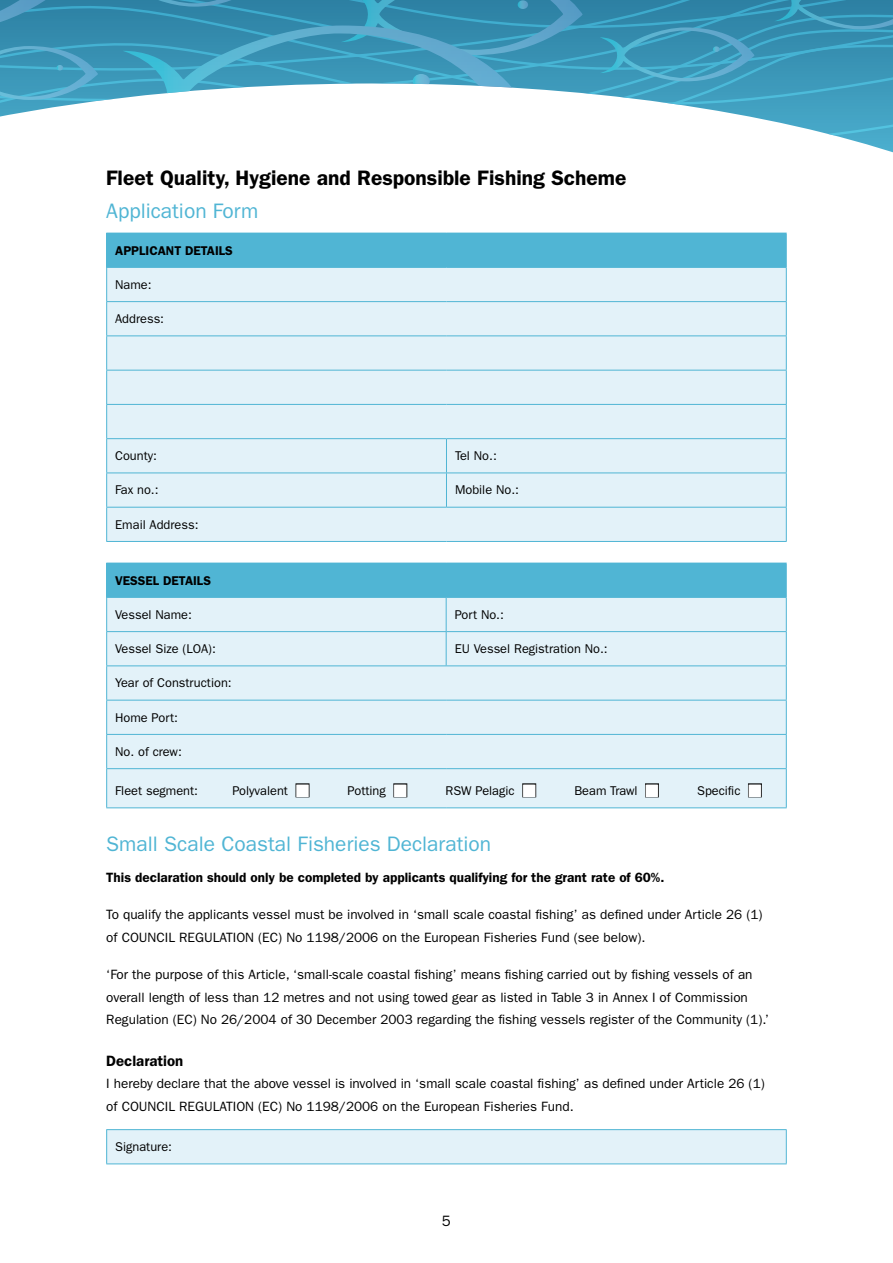
<style>
.page{position:relative;width:893px;height:1263px;background:#fff}
.page>*{position:absolute;margin:0;border:0;box-sizing:border-box;transform-origin:0 0}
.t1{font:21px "ITC Franklin Gothic Std";color:#50b5d4}
.t2{font:600 21px "ITC Franklin Gothic Std";color:#000}
.t3{font:600 15px "ITC Franklin Gothic Std";color:#000}
.t4{font:15px "ITC Franklin Gothic Std";color:#000}
.t5{font:13.5px/22.5px "ITC Franklin Gothic Std";color:#000}
.t6{font:600 13.5px "ITC Franklin Gothic Std";color:#000}
.t7{font:12.75px "ITC Franklin Gothic Std";color:#000}
.t8{font:600 12.75px "ITC Franklin Gothic Std";color:#000}
.s1{color:#fff}
</style>
<div class="page">
<svg style="left:858px;top:142px;width:35px;height:11px"></svg>
<svg style="left:0;top:93px;width:893px;height:49px"></svg>
<svg style="left:98px;top:54px;width:795px;height:39px;background:#3f9bbc"></svg>
<svg style="left:0;top:0;width:893px;height:54px;background:#328bae"></svg>
<svg style="left:0;top:0;width:70px;height:35px;background:#388bae"></svg>
<svg style="left:0;top:46px;width:98px;height:54px;background:#449ec0"></svg>
<svg style="left:108px;top:0;width:155px;height:7px"></svg>
<svg style="left:341px;top:0;width:242px;height:56px;background:#378db0"></svg>
<svg style="left:123px;top:26px;width:396px;height:116px"></svg>
<svg style="left:413px;top:74px;width:17px;height:14px"></svg>
<svg style="left:600px;top:27px;width:154px;height:55px;background:#3f9abb"></svg>
<svg style="left:774px;top:0;width:119px;height:30px;background:#358fb1"></svg>
<div style="left:107px;top:233px;width:679px;height:34px;background:#50b5d4"></div>
<div style="left:107px;top:268px;width:679px;height:273px;background:#e3f2f9"></div>
<hr style="left:106px;top:233px;width:1px;height:34px;background:#50b5d4">
<hr style="left:786px;top:233px;width:1px;height:34px;background:#50b5d4">
<hr style="left:106px;top:267px;width:340px;height:1px;background:#50b5d4">
<hr style="left:106px;top:268px;width:1px;height:33px;background:#50b5d4">
<hr style="left:446px;top:267px;width:341px;height:1px;background:#50b5d4">
<hr style="left:786px;top:268px;width:1px;height:33px;background:#50b5d4">
<hr style="left:106px;top:301px;width:340px;height:1px;background:#50b5d4">
<hr style="left:106px;top:302px;width:1px;height:33px;background:#50b5d4">
<hr style="left:446px;top:301px;width:341px;height:1px;background:#50b5d4">
<hr style="left:786px;top:302px;width:1px;height:33px;background:#50b5d4">
<hr style="left:106px;top:335px;width:340px;height:1px;background:#50b5d4">
<hr style="left:106px;top:336px;width:1px;height:34px;background:#50b5d4">
<hr style="left:446px;top:335px;width:341px;height:1px;background:#50b5d4">
<hr style="left:786px;top:336px;width:1px;height:34px;background:#50b5d4">
<hr style="left:106px;top:370px;width:340px;height:1px;background:#50b5d4">
<hr style="left:106px;top:370px;width:1px;height:34px;background:#50b5d4">
<hr style="left:446px;top:370px;width:341px;height:1px;background:#50b5d4">
<hr style="left:786px;top:370px;width:1px;height:34px;background:#50b5d4">
<hr style="left:106px;top:404px;width:340px;height:1px;background:#50b5d4">
<hr style="left:106px;top:405px;width:1px;height:33px;background:#50b5d4">
<hr style="left:446px;top:404px;width:341px;height:1px;background:#50b5d4">
<hr style="left:786px;top:405px;width:1px;height:33px;background:#50b5d4">
<hr style="left:106px;top:438px;width:340px;height:1px;background:#50b5d4">
<hr style="left:106px;top:439px;width:1px;height:33px;background:#50b5d4">
<hr style="left:446px;top:438px;width:341px;height:1px;background:#50b5d4">
<hr style="left:446px;top:439px;width:1px;height:33px;background:#50b5d4">
<hr style="left:786px;top:439px;width:1px;height:33px;background:#50b5d4">
<hr style="left:106px;top:472px;width:340px;height:1px;background:#50b5d4">
<hr style="left:106px;top:473px;width:1px;height:34px;background:#50b5d4">
<hr style="left:446px;top:472px;width:341px;height:1px;background:#50b5d4">
<hr style="left:446px;top:473px;width:1px;height:34px;background:#50b5d4">
<hr style="left:786px;top:473px;width:1px;height:34px;background:#50b5d4">
<hr style="left:106px;top:507px;width:340px;height:1px;background:#50b5d4">
<hr style="left:106px;top:508px;width:1px;height:33px;background:#50b5d4">
<hr style="left:446px;top:507px;width:341px;height:1px;background:#50b5d4">
<hr style="left:786px;top:508px;width:1px;height:33px;background:#50b5d4">
<hr style="left:106px;top:541px;width:340px;height:1px;background:#50b5d4">
<hr style="left:446px;top:541px;width:341px;height:1px;background:#50b5d4">
<div style="left:107px;top:563px;width:679px;height:34px;background:#50b5d4"></div>
<div style="left:107px;top:598px;width:679px;height:209px;background:#e3f2f9"></div>
<hr style="left:106px;top:598px;width:1px;height:33px;background:#50b5d4">
<hr style="left:106px;top:631px;width:340px;height:1px;background:#50b5d4">
<hr style="left:106px;top:632px;width:1px;height:33px;background:#50b5d4">
<hr style="left:446px;top:632px;width:1px;height:33px;background:#50b5d4">
<hr style="left:786px;top:632px;width:1px;height:33px;background:#50b5d4">
<hr style="left:106px;top:665px;width:340px;height:1px;background:#50b5d4">
<hr style="left:106px;top:666px;width:1px;height:34px;background:#50b5d4">
<hr style="left:446px;top:665px;width:341px;height:1px;background:#50b5d4">
<hr style="left:786px;top:666px;width:1px;height:34px;background:#50b5d4">
<hr style="left:106px;top:700px;width:340px;height:1px;background:#50b5d4">
<hr style="left:106px;top:700px;width:1px;height:34px;background:#50b5d4">
<hr style="left:446px;top:700px;width:341px;height:1px;background:#50b5d4">
<hr style="left:786px;top:700px;width:1px;height:34px;background:#50b5d4">
<hr style="left:106px;top:734px;width:340px;height:1px;background:#50b5d4">
<hr style="left:106px;top:735px;width:1px;height:33px;background:#50b5d4">
<hr style="left:446px;top:734px;width:341px;height:1px;background:#50b5d4">
<hr style="left:786px;top:735px;width:1px;height:33px;background:#50b5d4">
<hr style="left:106px;top:768px;width:340px;height:1px;background:#50b5d4">
<hr style="left:106px;top:769px;width:1px;height:38px;background:#50b5d4">
<hr style="left:446px;top:768px;width:341px;height:1px;background:#50b5d4">
<hr style="left:786px;top:769px;width:1px;height:38px;background:#50b5d4">
<hr style="left:106px;top:807px;width:340px;height:1px;background:#50b5d4">
<hr style="left:446px;top:807px;width:341px;height:1px;background:#50b5d4">
<hr style="left:106px;top:563px;width:1px;height:34px;background:#50b5d4">
<hr style="left:786px;top:563px;width:1px;height:34px;background:#50b5d4">
<hr style="left:106px;top:597px;width:340px;height:1px;background:#50b5d4">
<hr style="left:446px;top:597px;width:341px;height:1px;background:#50b5d4">
<hr style="left:446px;top:598px;width:1px;height:33px;background:#50b5d4">
<hr style="left:786px;top:598px;width:1px;height:33px;background:#50b5d4">
<hr style="left:446px;top:631px;width:341px;height:1px;background:#50b5d4">
<div style="left:295px;top:783px;width:14px;height:14px;border:2px solid #000"></div>
<div style="left:393px;top:783px;width:14px;height:14px;border:2px solid #000"></div>
<div style="left:522px;top:783px;width:14px;height:14px;border:2px solid #000"></div>
<div style="left:645px;top:783px;width:14px;height:14px;border:2px solid #000"></div>
<div style="left:748px;top:783px;width:14px;height:14px;border:2px solid #000"></div>
<div style="left:107px;top:1130px;width:679px;height:34px;background:#e3f2f9"></div>
<hr style="left:106px;top:1129px;width:681px;height:1px;background:#50b5d4">
<hr style="left:106px;top:1130px;width:1px;height:33px;background:#50b5d4">
<hr style="left:106px;top:1163px;width:681px;height:1px;background:#50b5d4">
<hr style="left:786px;top:1130px;width:1px;height:33px;background:#50b5d4">
<h1 class="t2" style="left:106px;top:165px;width:522px">Fleet Quality, Hygiene and Responsible Fishing Scheme</h1>
<h1 class="t1" style="left:106px;top:199px;width:153px">Application Form</h1>
<p class="t8" style="left:115px;top:243px;width:9px">App</p>
<p class="t8" style="left:139px;top:243px;width:94px">licant Details</p>
<p class="t7" style="left:115px;top:277px;width:38px">Name:</p>
<p class="t7" style="left:115px;top:311px;width:50px">Address:</p>
<p class="t7" style="left:115px;top:448px;width:43px">County:</p>
<p class="t7" style="left:455px;top:448px;width:43px">Tel No.:</p>
<p class="t7" style="left:115px;top:483px;width:45px">Fax no.:</p>
<p class="t7" style="left:455px;top:483px;width:66px">Mobile No.:</p>
<p class="t7" style="left:115px;top:517px;width:85px">Email Address:</p>
<p class="t8" style="left:115px;top:573px;width:96px">Vessel Details</p>
<p class="t7" style="left:115px;top:607px;width:78px">Vessel Name:</p>
<p class="t7" style="left:455px;top:607px;width:51px">Port No.:</p>
<p class="t7" style="left:115px;top:641px;width:102px">Vessel Size (LOA):</p>
<p class="t7" style="left:455px;top:641px;width:154px">EU Vessel Registration No.:</p>
<p class="t7" style="left:115px;top:676px;width:118px">Year of Construction:</p>
<p class="t7" style="left:115px;top:710px;width:64px">Home Port:</p>
<p class="t7" style="left:115px;top:744px;width:68px">No. of crew:</p>
<p class="t7" style="left:115px;top:783px;width:84px">Fleet segment:</p>
<p class="t7" style="left:232px;top:783px;width:78px">Polyvalent <span class="s1">■</span></p>
<p class="t7" style="left:348px;top:783px;width:61px">Potting <span class="s1">■</span></p>
<p class="t7" style="left:445px;top:783px;width:92px">RSW Pelagic <span class="s1">■</span></p>
<p class="t7" style="left:574px;top:783px;width:86px">Beam Trawl <span class="s1">■</span></p>
<p class="t7" style="left:697px;top:783px;width:66px">Specific <span class="s1">■</span></p>
<h1 class="t1" style="left:106px;top:832px;width:386px">Small Scale Coastal Fisheries Declaration</h1>
<p class="t6" style="left:106px;top:869px;width:560px">This declaration should only be completed by applicants qualifying for the grant rate of 60%.</p>
<p class="t5" style="left:106px;top:903px;width:658px">To qualify the applicants vessel must be involved in ‘small scale coastal fishing’ as defined under Article 26 (1) of COUNCIL REGULATION (EC) No 1198/2006 on the European Fisheries Fund (see below).</p>
<p class="t5" style="left:106px;top:963px;width:664px">‘For the purpose of this Article, ‘small-scale coastal fishing’ means fishing carried out by fishing vessels of an overall length of less than 12 metres and not using towed gear as listed in Table 3 in Annex I of Commission<br>Regulation (EC) No 26/2004 of 30 December 2003 regarding the fishing vessels register of the Community (1).’</p>
<p class="t3" style="left:106px;top:1051px;width:79px">Declaration</p>
<p class="t5" style="left:106px;top:1072px;width:660px">I hereby declare that the above vessel is involved in ‘small scale coastal fishing’ as defined under Article 26 (1) of COUNCIL REGULATION (EC) No 1198/2006 on the European Fisheries Fund.</p>
<p class="t7" style="left:115px;top:1139px;width:58px">Signature:</p>
<p class="t4" style="left:442px;top:1212px;width:10px">5</p>
</div>
